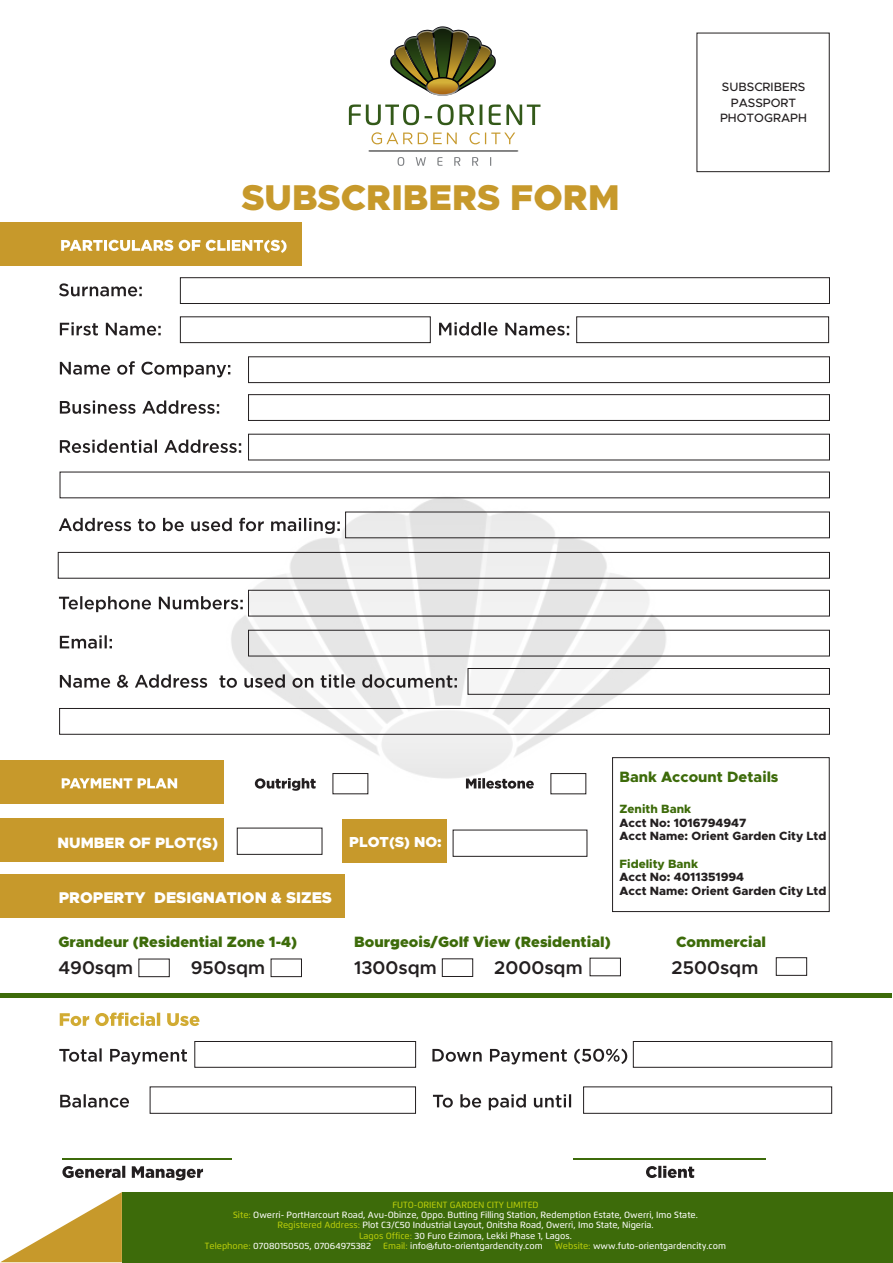
<style>
.page{position:relative;width:893px;height:1263px;background:#fff}
.page>*{position:absolute;margin:0;border:0;box-sizing:border-box;transform-origin:0 0}
.t1{font:700 36px "Metropolis";color:#c7992b}
.t2{font:18.45px "Metropolis";color:#231f20}
.t3{font:700 15.6px "Metropolis";color:#fff}
.t4{font:700 15px "Metropolis";color:#3d6b0a}
.t5{font:700 15px "Metropolis";color:#fff}
.t6{font:700 14.55px "Metropolis";color:#fff}
.t7{font:500 12.15px/15.8px "Metropolis";color:#231f20;text-align:center}
.t8{font:700 12px/13.6px "Metropolis";color:#231f20}
.t9{font:700 12px "Metropolis";color:#3d6b0a}
.t10{font:500 9px "Flexo";color:#fff}
.t11{font:500 9px "Flexo";color:#b8cc0a}
.s1{color:#b8cc0a}
</style>
<div class="page">
<img style="left:254px;top:498px;width:513px;height:290px">
<svg style="left:59px;top:283px;width:510px;height:61px"></svg>
<svg style="left:59px;top:361px;width:398px;height:327px"></svg>
<div style="left:180px;top:277px;width:650px;height:27px;border:1px solid #231f20"></div>
<div style="left:180px;top:316px;width:251px;height:27px;border:1px solid #231f20"></div>
<div style="left:248px;top:356px;width:582px;height:27px;border:1px solid #231f20"></div>
<div style="left:248px;top:394px;width:582px;height:27px;border:1px solid #231f20"></div>
<div style="left:576px;top:316px;width:253px;height:27px;border:1px solid #231f20"></div>
<div style="left:58px;top:552px;width:772px;height:27px;border:1px solid #231f20"></div>
<div style="left:248px;top:590px;width:582px;height:26px;border:1px solid #231f20"></div>
<div style="left:248px;top:630px;width:582px;height:26px;border:1px solid #231f20"></div>
<div style="left:0;top:760px;width:224px;height:43px;background:#c7992b"></div>
<svg style="left:62px;top:778px;width:115px;height:10px"></svg>
<div style="left:0;top:222px;width:302px;height:44px;background:#c7992b"></div>
<svg style="left:61px;top:240px;width:226px;height:13px"></svg>
<div style="left:332px;top:773px;width:36px;height:21px;border:1px solid #231f20"></div>
<div style="left:550px;top:773px;width:36px;height:21px;border:1px solid #231f20"></div>
<div style="left:0;top:874px;width:344px;height:43px;background:#c7992b"></div>
<svg style="left:59px;top:1048px;width:568px;height:16px"></svg>
<svg style="left:60px;top:1094px;width:511px;height:16px"></svg>
<hr style="left:0;top:994px;width:892px;height:4px;background:#3d6b0a">
<div style="left:194px;top:1041px;width:222px;height:27px;border:1px solid #231f20"></div>
<div style="left:150px;top:1086px;width:266px;height:28px;border:1px solid #231f20"></div>
<div style="left:633px;top:1041px;width:199px;height:27px;border:1px solid #231f20"></div>
<div style="left:583px;top:1086px;width:249px;height:28px;border:1px solid #231f20"></div>
<hr style="left:62px;top:1158px;width:169px;height:2px;background:#3d6b0a">
<hr style="left:573px;top:1158px;width:193px;height:2px;background:#3d6b0a">
<svg style="left:60px;top:1012px;width:139px;height:14px"></svg>
<svg style="left:62px;top:1166px;width:632px;height:14px"></svg>
<svg style="left:255px;top:778px;width:279px;height:13px"></svg>
<div style="left:468px;top:668px;width:362px;height:27px;border:1px solid #231f20"></div>
<div style="left:59px;top:708px;width:771px;height:27px;border:1px solid #231f20"></div>
<div style="left:122px;top:1192px;width:771px;height:70px;background:#3d6b0a"></div>
<svg style="left:1px;top:1192px;width:121px;height:70px"></svg>
<div style="left:697px;top:33px;width:133px;height:139px;border:1px solid #231f20"></div>
<div style="left:612px;top:757px;width:218px;height:155px;border:1px solid #231f20"></div>
<div style="left:0;top:818px;width:224px;height:43px;background:#c7992b"></div>
<div style="left:237px;top:828px;width:85px;height:27px;border:1px solid #231f20"></div>
<div style="left:138px;top:958px;width:32px;height:19px;border:1px solid #231f20"></div>
<div style="left:271px;top:958px;width:31px;height:19px;border:1px solid #231f20"></div>
<div style="left:442px;top:958px;width:31px;height:19px;border:1px solid #231f20"></div>
<div style="left:776px;top:957px;width:31px;height:19px;border:1px solid #231f20"></div>
<div style="left:342px;top:819px;width:104px;height:44px;background:#c7992b"></div>
<div style="left:453px;top:830px;width:134px;height:27px;border:1px solid #231f20"></div>
<hr style="left:369px;top:150px;width:149px;height:1px;background:#808080">
<svg style="left:398px;top:157px;width:93px;height:9px"></svg>
<svg style="left:371px;top:132px;width:144px;height:12px"></svg>
<svg style="left:349px;top:26px;width:191px;height:99px"></svg>
<h1 class="t1" style="left:241px;top:182px;width:380px">SUBSCRIBERS FORM</h1>
<h3 class="t7" style="left:720px;top:79px;width:88px">SUBSCRIBERS<br>PASSPORT<br>PHOTOGRAPH</h3>
<h3 class="t4" style="left:619px;top:769px;width:160px">Bank Account Details</h3>
<h3 class="t9" style="left:619px;top:803px;width:73px">Zenith Bank</h3>
<h3 class="t8" style="left:619px;top:816px;width:208px">Acct No: 1016794947<br>Acct Name: Orient Garden City Ltd</h3>
<h3 class="t8" style="left:619px;top:871px;width:208px">Acct No: 4011351994<br>Acct Name: Orient Garden City Ltd</h3>
<h3 class="t5" style="left:58px;top:836px;width:162px">NUMBER OF PLOT(S)</h3>
<h3 class="t6" style="left:349px;top:836px;width:94px">PLOT(S) NO:</h3>
<h3 class="t9" style="left:619px;top:858px;width:80px">Fidelity Bank</h3>
<h3 class="t3" style="left:59px;top:891px;width:275px">PROPERTY DESIGNATION &amp; SIZES</h3>
<h3 class="t4" style="left:58px;top:935px;width:240px">Grandeur (Residential Zone 1-4)</h3>
<h3 class="t4" style="left:354px;top:935px;width:258px">Bourgeois/Golf View (Residential)</h3>
<h3 class="t4" style="left:676px;top:935px;width:92px">Commercial</h3>
<h2 class="t2" style="left:58px;top:959px;width:76px">490sqm</h2>
<h2 class="t2" style="left:191px;top:959px;width:76px">950sqm</h2>
<h2 class="t2" style="left:354px;top:959px;width:84px">1300sqm</h2>
<h2 class="t2" style="left:494px;top:959px;width:90px">2000sqm</h2>
<h2 class="t2" style="left:672px;top:959px;width:88px">2500sqm</h2>
<p class="t11" style="left:392px;top:1201px;width:148px">FUTO-ORIENT GARDEN CITY LIMITED</p>
<p class="t10" style="left:233px;top:1211px;width:466px"><span class="s1">Site:</span> Owerri- PortHarcourt Road, Avu-Obinze, Oppo. Butting Filling Station, Redemption Estate, Owerri, Imo State.</p>
<p class="t10" style="left:277px;top:1221px;width:378px"><span class="s1">Registered Address:</span> Plot C3/C50 Industrial Layout, Onitsha Road, Owerri, Imo State, Nigeria.</p>
<p class="t10" style="left:359px;top:1231px;width:214px"><span class="s1">Lagos Office:</span> 30 Furo Ezimora, Lekki Phase 1, Lagos.</p>
<p class="t10" style="left:205px;top:1242px;width:168px"><span class="s1">Telephone:</span> 07080150505, 07064975382</p>
<p class="t10" style="left:383px;top:1242px;width:161px"><span class="s1">Email:</span> info@futo-orientgardencity.com</p>
<p class="t10" style="left:555px;top:1242px;width:173px"><span class="s1">Website:</span> www.futo-orientgardencity.com</p>
</div>
